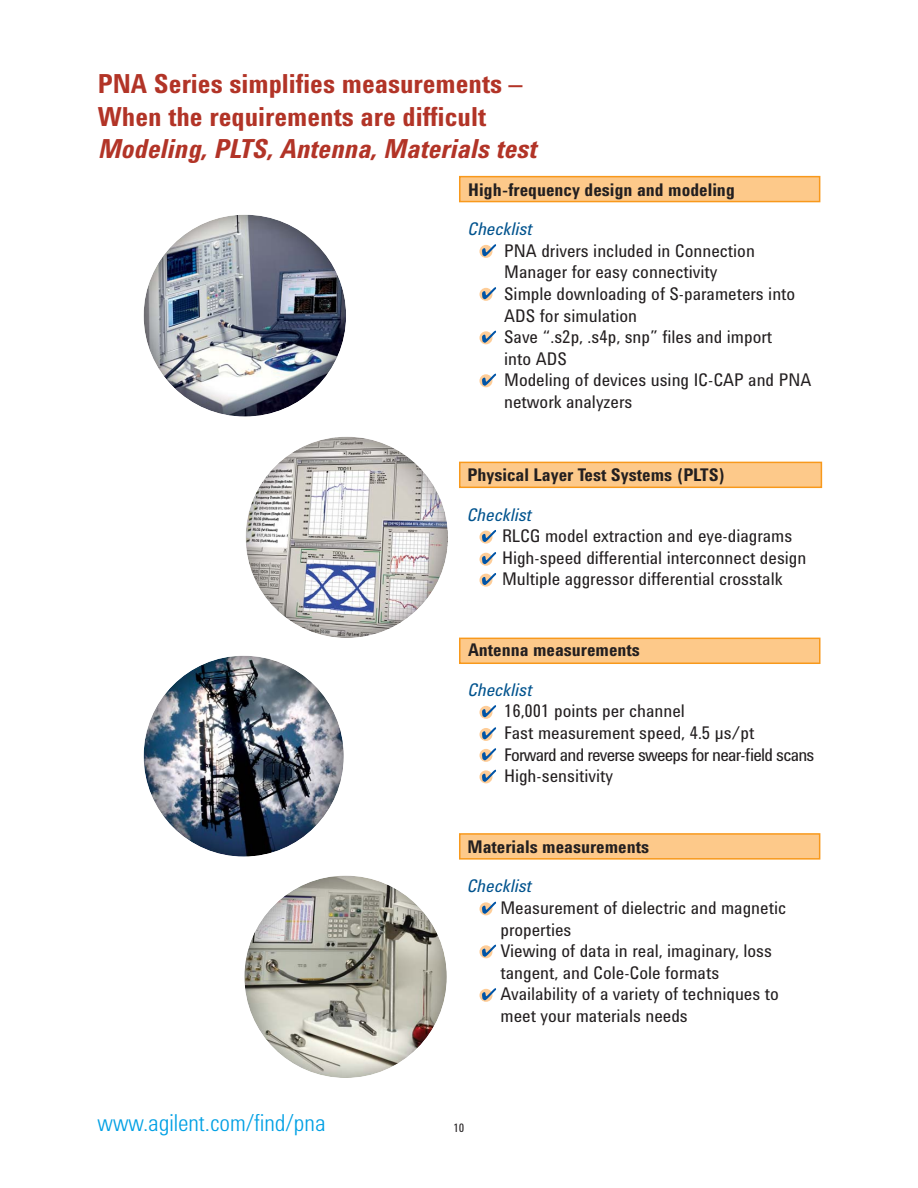
<style>
.page{position:relative;width:918px;height:1188px;background:#fff}
.page>*{position:absolute;margin:0;border:0;box-sizing:border-box;transform-origin:0 0}
.t1{font:700 27px/32.4px "Agilent Condensed CFF";color:#b23427}
.t2{font:italic 700 27px "Agilent Condensed CFF";color:#b23427}
.t3{font:300 24px "Agilent Condensed CFF";color:#00a0e4}
.t4{font:18px/21.6px "Agilent Condensed CFF";color:#231f20}
.t5{font:700 18px "Agilent Condensed CFF";color:#231f20}
.t6{font:italic 18px "Agilent Condensed CFF";color:#00538e}
.t7{font:12px "Agilent Condensed CFF";color:#231f20}
</style>
<div class="page">
<div style="left:460px;top:638px;width:360px;height:25px;background:#fdc98a"></div>
<div style="left:459px;top:638px;width:361px;height:26px;border:2px solid #f8991c"></div>
<div style="left:460px;top:177px;width:360px;height:25px;background:#fdc98a"></div>
<div style="left:459px;top:176px;width:361px;height:26px;border:2px solid #f8991c"></div>
<div style="left:460px;top:462px;width:361px;height:25px;background:#fdc98a"></div>
<div style="left:459px;top:462px;width:363px;height:26px;border:2px solid #f8991c"></div>
<img style="left:144px;top:656px;width:200px;height:201px;border-radius:50%">
<div style="left:460px;top:834px;width:360px;height:25px;background:#fdc98a"></div>
<div style="left:459px;top:833px;width:361px;height:27px;border:2px solid #f8991c"></div>
<img style="left:144px;top:215px;width:202px;height:202px;border-radius:50%">
<img style="left:246px;top:437px;width:202px;height:201px;border-radius:50%">
<img style="left:244px;top:876px;width:203px;height:202px;border-radius:50%">
<svg style="left:479px;top:245px;width:13px;height:13px"></svg>
<svg style="left:482px;top:244px;width:14px;height:12px"></svg>
<svg style="left:479px;top:288px;width:13px;height:13px"></svg>
<svg style="left:482px;top:287px;width:14px;height:12px"></svg>
<svg style="left:479px;top:331px;width:13px;height:13px"></svg>
<svg style="left:482px;top:331px;width:14px;height:12px"></svg>
<svg style="left:479px;top:374px;width:13px;height:13px"></svg>
<svg style="left:482px;top:374px;width:14px;height:12px"></svg>
<svg style="left:479px;top:531px;width:13px;height:13px"></svg>
<svg style="left:482px;top:530px;width:14px;height:12px"></svg>
<svg style="left:479px;top:553px;width:13px;height:13px"></svg>
<svg style="left:482px;top:552px;width:14px;height:12px"></svg>
<svg style="left:479px;top:574px;width:13px;height:13px"></svg>
<svg style="left:482px;top:573px;width:14px;height:12px"></svg>
<svg style="left:479px;top:706px;width:13px;height:13px"></svg>
<svg style="left:482px;top:705px;width:14px;height:12px"></svg>
<svg style="left:479px;top:728px;width:13px;height:13px"></svg>
<svg style="left:482px;top:727px;width:14px;height:12px"></svg>
<svg style="left:479px;top:749px;width:13px;height:13px"></svg>
<svg style="left:482px;top:748px;width:14px;height:12px"></svg>
<svg style="left:479px;top:770px;width:13px;height:13px"></svg>
<svg style="left:482px;top:770px;width:14px;height:12px"></svg>
<svg style="left:479px;top:902px;width:13px;height:13px"></svg>
<svg style="left:482px;top:902px;width:14px;height:12px"></svg>
<svg style="left:479px;top:945px;width:13px;height:13px"></svg>
<svg style="left:482px;top:945px;width:14px;height:12px"></svg>
<svg style="left:479px;top:989px;width:13px;height:13px"></svg>
<svg style="left:482px;top:988px;width:14px;height:12px"></svg>
<h1 class="t1" style="left:98px;top:70px;width:426px">PNA Series simplifies measurements –<br>When the requirements are difficult</h1>
<h1 class="t2" style="left:98px;top:139px;width:440px">Modeling, PLTS, Antenna, Materials test</h1>
<p class="t5" style="left:468px;top:183px;width:268px">High-frequency design and modeling</p>
<p class="t6" style="left:468px;top:223px;width:66px">Checklist</p>
<p class="t4" style="left:504px;top:242px;width:309px">PNA drivers included in Connection<br>Manager for easy connectivity<br>Simple downloading of S-parameters into<br>ADS for simulation<br>Save “.s2p, .s4p, snp” files and import<br>into ADS<br>Modeling of devices using IC-CAP and PNA network analyzers</p>
<p class="t5" style="left:468px;top:468px;width:259px">Physical Layer Test Systems (PLTS)</p>
<p class="t6" style="left:468px;top:508px;width:66px">Checklist</p>
<p class="t4" style="left:502px;top:527px;width:306px">RLCG model extraction and eye-diagrams<br>High-speed differential interconnect design<br>Multiple aggressor differential crosstalk</p>
<p class="t5" style="left:468px;top:644px;width:173px">Antenna measurements</p>
<p class="t6" style="left:468px;top:683px;width:66px">Checklist</p>
<p class="t4" style="left:504px;top:702px;width:312px">16,001 points per channel<br>Fast measurement speed, 4.5 µs/pt<br>Forward and reverse sweeps for near-field scans<br>High-sensitivity</p>
<h2 class="t3" style="left:98px;top:1114px;width:229px">www.agilent.com/find/pna</h2>
<p class="t5" style="left:468px;top:840px;width:183px">Materials measurements</p>
<p class="t6" style="left:468px;top:880px;width:66px">Checklist</p>
<p class="t4" style="left:501px;top:899px;width:287px">Measurement of dielectric and magnetic properties<br>Viewing of data in real, imaginary, loss tangent, and Cole-Cole formats<br>Availability of a variety of techniques to meet your materials needs</p>
<p class="t7" style="left:454px;top:1124px;width:12px">10</p>
</div>
